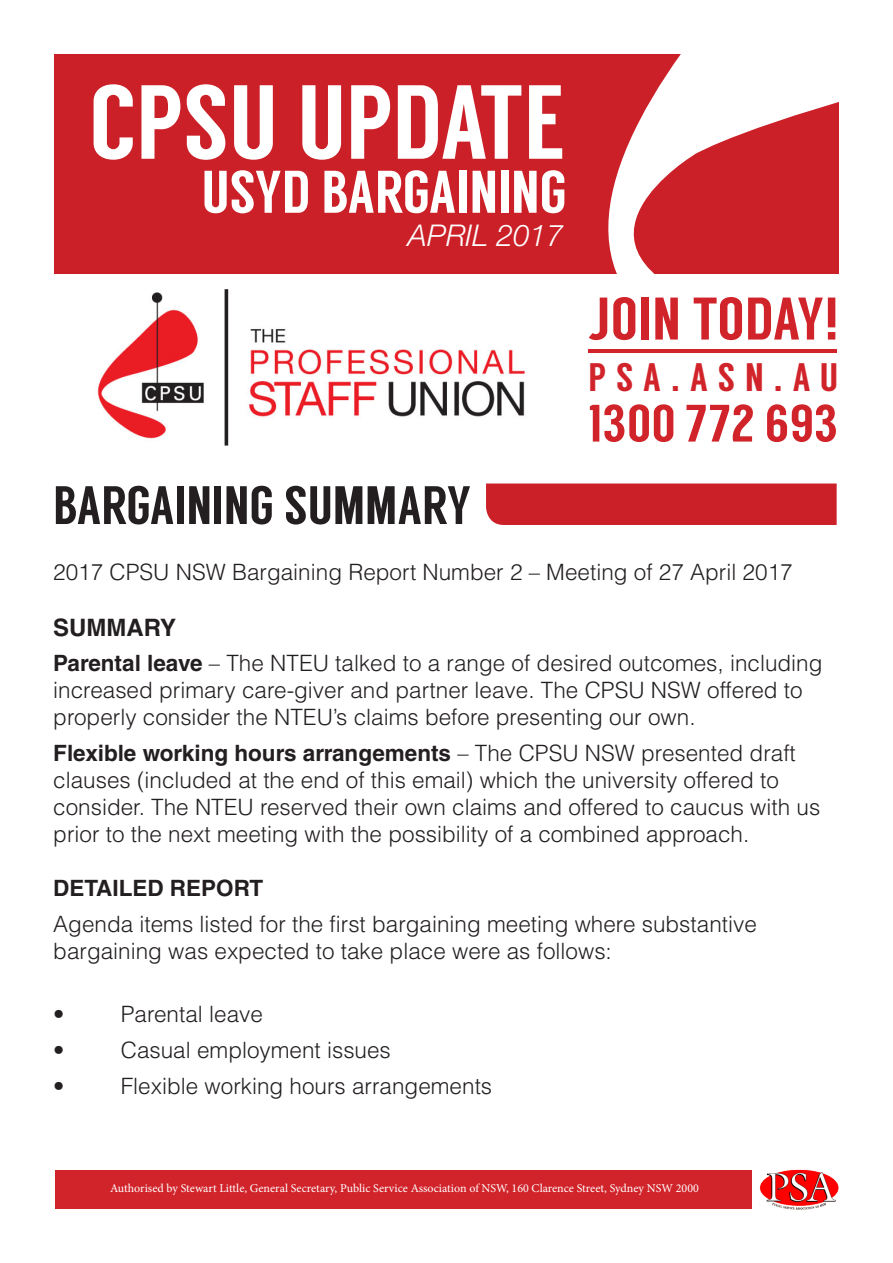
<style>
.page{position:relative;width:893px;height:1263px;background:#fff}
.page>*{position:absolute;margin:0;border:0;box-sizing:border-box;transform-origin:0 0}
.t1{font:105px "Langdon";color:#fff}
.t2{font:60px "Langdon";color:#fff}
.t3{font:60px "Langdon";letter-spacing:.01em;color:#d1232a}
.t4{font:54px "Langdon";color:#231f20}
.t5{font:52.5px "Langdon";letter-spacing:.005em;color:#d1232a}
.t6{font:39.75px "Langdon";letter-spacing:.24em;color:#d1232a}
.t7{font:italic 300 30px "Helvetica Neue";color:#fff}
.Paragraph_Style_2{font:700 24px "Helvetica LT Std";color:#231f20}
.Paragraph_Style_1{font:300 22.5px/27px "Helvetica";color:#231f20}
.Paragraph_Style_2-2{font:700 22.5px "Helvetica LT Std";color:#231f20}
.t8{font:12px "Minion Pro";color:#fff}
.s1{font-family:"Helvetica LT Std";font-weight:700}
</style>
<div class="page">
<img style="left:97px;top:289px;width:430px;height:157px">
<hr style="left:588px;top:349px;width:249px;height:4px;background:#d1232a">
<div style="left:54px;top:55px;width:785px;height:219px;background:#cb2027"></div>
<img style="left:759px;top:1169px;width:80px;height:41px">
<div style="left:486px;top:483px;width:351px;height:42px;background:#cb2027"></div>
<svg style="left:532px;top:54px;width:307px;height:220px"></svg>
<div style="left:55px;top:1170px;width:697px;height:39px;background:#d1232a"></div>
<p class="t1" style="left:89px;top:61px;width:477px">CPSU UPDATE</p>
<p class="t2" style="left:202px;top:157px;width:367px">USYD BARGAINING</p>
<p class="t7" style="left:408px;top:218px;width:157px">APRIL 2017</p>
<p class="t3" style="left:588px;top:284px;width:251px">JOIN TODAY!</p>
<p class="t6" style="left:588px;top:354px;width:251px">PSA.ASN.AU</p>
<p class="t5" style="left:588px;top:393px;width:251px">1300 772 693</p>
<p class="t4" style="left:53px;top:474px;width:420px">BARGAINING SUMMARY</p>
<p class="Paragraph_Style_1" style="left:53px;top:558px;width:741px">2017 CPSU NSW Bargaining Report Number 2 – Meeting of 27 April 2017</p>
<p class="Paragraph_Style_2" style="left:53px;top:613px;width:124px">SUMMARY</p>
<p class="Paragraph_Style_1" style="left:53px;top:648px;width:771px"><span class="s1">Parental leave</span> – The NTEU talked to a range of desired outcomes, including increased primary care-giver and partner leave. The CPSU NSW offered to properly consider the NTEU’s claims before presenting our own.</p>
<p class="Paragraph_Style_1" style="left:53px;top:738px;width:769px"><span class="s1">Flexible working hours arrangements</span> – The CPSU NSW presented draft clauses (included at the end of this email) which the university offered to consider. The NTEU reserved their own claims and offered to caucus with us prior to the next meeting with the possibility of a combined approach.</p>
<p class="Paragraph_Style_2-2" style="left:53px;top:874px;width:212px">DETAILED REPORT</p>
<p class="Paragraph_Style_1" style="left:53px;top:909px;width:705px">Agenda items listed for the first bargaining meeting where substantive bargaining was expected to take place were as follows:</p>
<p class="Paragraph_Style_1" style="left:53px;top:999px;width:13px">•</p>
<p class="Paragraph_Style_1" style="left:121px;top:999px;width:144px">Parental leave</p>
<p class="Paragraph_Style_1" style="left:53px;top:1035px;width:13px">•</p>
<p class="Paragraph_Style_1" style="left:121px;top:1035px;width:272px">Casual employment issues</p>
<p class="Paragraph_Style_1" style="left:53px;top:1071px;width:13px">•</p>
<p class="Paragraph_Style_1" style="left:121px;top:1071px;width:373px">Flexible working hours arrangements</p>
<p class="t8" style="left:110px;top:1180px;width:590px">Authorised by Stewart Little, General Secretary, Public Service Association of NSW, 160 Clarence Street, Sydney NSW 2000</p>
</div>
